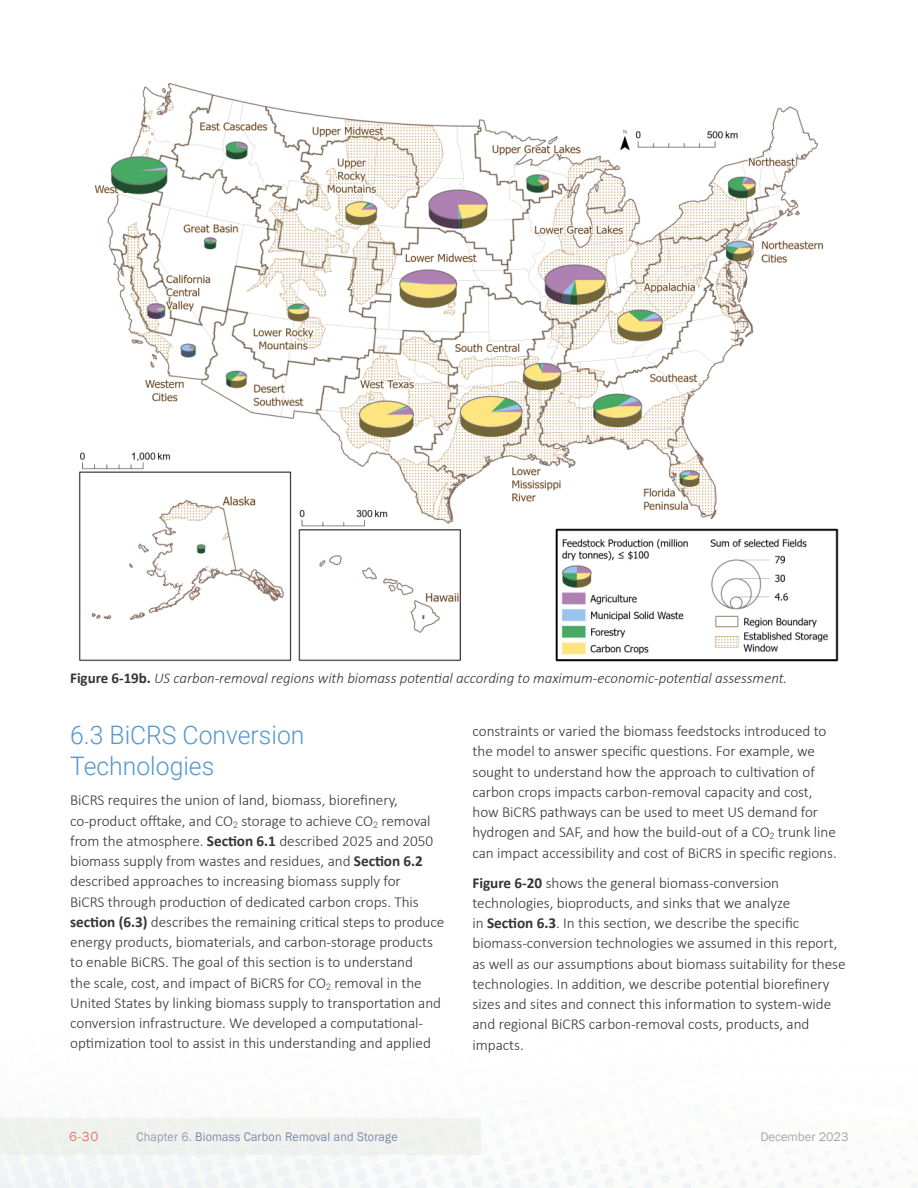
<style>
.page{position:relative;width:918px;height:1188px;background:#fff}
.page>*{position:absolute;margin:0;border:0;box-sizing:border-box;transform-origin:0 0}
._02_Key_Findings___Introduction{font:300 25.5px/31.5px "Roboto";color:#5498cc}
._05_text_with_GREP_styles{font:300 15.15px/20.2px "Calibri";letter-spacing:-.005em;color:#363536}
._09_Figure_with_GREP{font:italic 300 15px "Calibri";letter-spacing:-.005em;color:#363536}
.t1{font:13.5px "Franklin Gothic";color:#dc7f68}
.t2{font:12.75px "Franklin Gothic";letter-spacing:.015em;color:#7d89ae;scale:.95 1}
.t3{font:12.75px "Franklin Gothic";letter-spacing:-.005em;color:#a7aa99}
.s1{font-weight:700;font-style:normal}
.s2{font-weight:700}
.s3{color:#939dbb}
</style>
<div class="page">
<div style="left:0;top:1118px;width:481px;height:36px;background:#f0f2ee"></div>
<img style="left:78px;top:82px;width:761px;height:580px">
<p class="_09_Figure_with_GREP" style="left:70px;top:668px;width:719px"><span class="s1">Figure 6-19b.</span> US carbon-removal regions with biomass potential according to maximum-economic-potential assessment.</p>
<p class="_02_Key_Findings___Introduction" style="left:70px;top:718px;width:236px">6.3 BiCRS Conversion<br>Technologies</p>
<p class="_05_text_with_GREP_styles" style="left:70px;top:790px;width:376px">BiCRS requires the union of land, biomass, biorefinery, co-product offtake, and CO<sub>2</sub> storage to achieve CO<sub>2</sub> removal from the atmosphere. <span class="s2">Section 6.1</span> described 2025 and 2050 biomass supply from wastes and residues, and <span class="s2">Section 6.2 </span>described approaches to increasing biomass supply for<br>BiCRS through production of dedicated carbon crops. This <span class="s2">section (6.3)</span> describes the remaining critical steps to produce energy products, biomaterials, and carbon-storage products to enable BiCRS. The goal of this section is to understand<br>the scale, cost, and impact of BiCRS for CO<sub>2</sub> removal in the United States by linking biomass supply to transportation and conversion infrastructure. We developed a computational&shy;optimization tool to assist in this understanding and applied</p>
<p class="_05_text_with_GREP_styles" style="left:472px;top:721px;width:366px">constraints or varied the biomass feedstocks introduced to the model to answer specific questions. For example, we sought to understand how the approach to cultivation of carbon crops impacts carbon-removal capacity and cost, how BiCRS pathways can be used to meet US demand for hydrogen and SAF, and how the build-out of a CO<sub>2</sub> trunk line can impact accessibility and cost of BiCRS in specific regions.</p>
<p class="_05_text_with_GREP_styles" style="left:472px;top:872px;width:375px"><span class="s2">Figure 6-20</span> shows the general biomass-conversion technologies, bioproducts, and sinks that we analyze<br>in <span class="s2">Section 6.3</span>. In this section, we describe the specific biomass-conversion technologies we assumed in this report, as well as our assumptions about biomass suitability for these technologies. In addition, we describe potential biorefinery sizes and sites and connect this information to system-wide and regional BiCRS carbon-removal costs, products, and impacts.</p>
<p class="t1" style="left:69px;top:1128px;width:31px">6-30</p>
<p class="t2" style="left:137px;top:1129px;width:276px"><span class="s3">Chapter 6.</span> Biomass Carbon Removal and Storage</p>
<p class="t3" style="left:760px;top:1129px;width:90px">December 2023</p>
</div>
